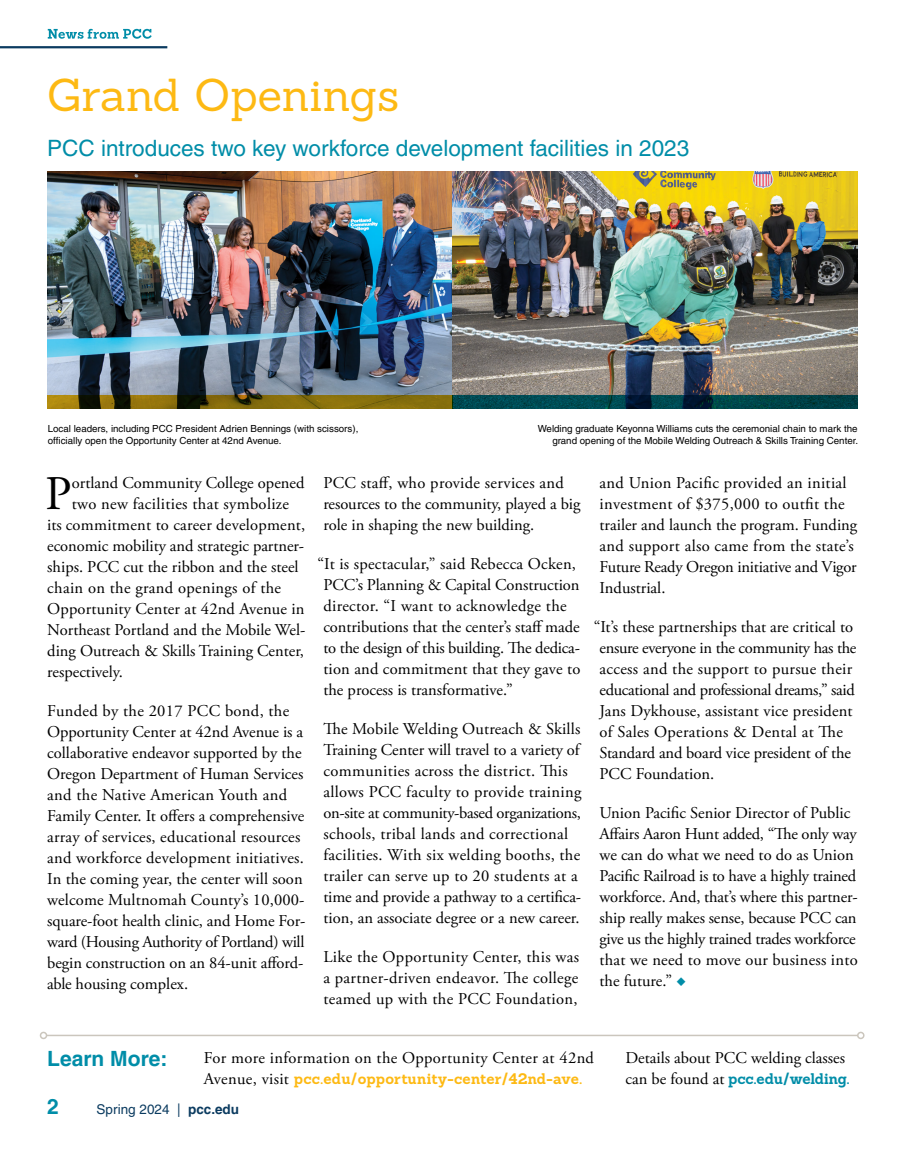
<style>
.page{position:relative;width:905px;height:1161px;background:#fff}
.page>*{position:absolute;margin:0;border:0;box-sizing:border-box;transform-origin:0 0}
.t1{font:48.15px "Adobe Garamond Pro";color:#000}
.t2{font:45px "Sanchez";color:#fdb913}
.t3{font:22.5px "Helvetica LT Pro";color:#008da8}
.t4{font:700 21px "Helvetica LT Pro";color:#008da8}
.t5{font:16.5px/21px "Adobe Garamond Pro";color:#000}
.t6{font:16.5px "Adobe Garamond Pro";letter-spacing:.02em;color:#000}
.t7{font:700 15px "Sanchez";letter-spacing:.02em;color:#fdb913}
.t8{font:700 15px "Sanchez";color:#008da8}
.t9{font:13.5px "Helvetica LT Pro";color:#0b3b60}
.t10{font:9.75px "Helvetica LT Pro";color:#000}
.s1{font-family:"Adobe Garamond Pro";font-weight:400;font-size:16.5px;color:#000}
.s2{font-weight:700}
</style>
<div class="page">
<hr style="left:46px;top:1035px;width:811px;height:1px;background:#cbc6bd">
<img style="left:47px;top:171px;width:810px;height:224px">
<hr style="left:0;top:46px;width:167px;height:2px;background:#0b3b60">
<svg style="left:48px;top:29px;width:104px;height:10px"></svg>
<svg style="left:47px;top:395px;width:405px;height:14px;background:#745f0a"></svg>
<svg style="left:452px;top:395px;width:405px;height:14px;background:#004049"></svg>
<div style="left:40px;top:1032px;width:7px;height:7px;border:2px solid #cbc6bd;border-radius:50%"></div>
<div style="left:857px;top:1032px;width:7px;height:7px;border:2px solid #cbc6bd;border-radius:50%"></div>
<h1 class="t2" style="left:47px;top:66px;width:353px">Grand Openings</h1>
<h3 class="t3" style="left:47px;top:135px;width:643px">PCC introduces two key workforce development facilities in 2023</h3>
<p class="t10" style="left:48px;top:423px;width:312px">Local leaders, including PCC President Adrien Bennings (with scissors),</p>
<p class="t10" style="left:537px;top:423px;width:321px">Welding graduate Keyonna Williams cuts the ceremonial chain to mark the</p>
<p class="t10" style="left:48px;top:435px;width:235px">officially open the Opportunity Center at 42nd Avenue.</p>
<p class="t1" style="left:45px;top:465px;width:28px">P</p>
<p class="t5" style="left:72px;top:473px;width:234px">ortland Community College opened</p>
<p class="t10" style="left:552px;top:435px;width:307px">grand opening of the Mobile Welding Outreach &amp; Skills Training Center.</p>
<p class="t5" style="left:323px;top:473px;width:258px">PCC staf, who provide services and resources to the community, played a big role in shaping the new building.</p>
<p class="t5" style="left:323px;top:554px;width:258px;text-indent:-6px">“It is spectacular,” said Rebecca Ocken, PCC’s Planning &amp; Capital Construction director. “I want to acknowledge the contributions that the center’s staf made to the design of this building. Te dedica&shy;tion and commitment that they gave to the process is transformative.”</p>
<p class="t5" style="left:323px;top:719px;width:260px">Te Mobile Welding Outreach &amp; Skills Training Center will travel to a variety of communities across the district. Tis allows PCC faculty to provide training on-site at community-based organizations, schools, tribal lands and correctional facilities. With six welding booths, the trailer can serve up to 20 students at a time and provide a pathway to a certifca&shy;tion, an associate degree or a new career.</p>
<p class="t5" style="left:323px;top:947px;width:257px;text-align:justify">Like the Opportunity Center, this was a partner-driven endeavor. Te college teamed up with the PCC Foundation,</p>
<p class="t5" style="left:599px;top:473px;width:259px">and Union Pacifc provided an initial investment of $375,000 to outft the trailer and launch the program. Funding and support also came from the state’s Future Ready Oregon initiative and Vigor Industrial.</p>
<p class="t5" style="left:599px;top:617px;width:258px;text-indent:-6px">“It’s these partnerships that are critical to ensure everyone in the community has the access and the support to pursue their educational and professional dreams,” said Jans Dykhouse, assistant vice president of Sales Operations &amp; Dental at Te Standard and board vice president of the PCC Foundation.</p>
<p class="t5" style="left:599px;top:803px;width:260px">Union Pacifc Senior Director of Public Afairs Aaron Hunt added, “Te only way we can do what we need to do as Union Pacifc Railroad is to have a highly trained workforce. And, that’s where this partner&shy;ship really makes sense, because PCC can give us the highly trained trades workforce that we need to move our business into the future.”</p>
<p class="t6" style="left:72px;top:494px;width:219px">two new facilities that symbolize</p>
<p class="t5" style="left:47px;top:515px;width:259px">its commitment to career development,</p>
<p class="t5" style="left:47px;top:536px;width:258px">economic mobility and strategic partner-</p>
<p class="t5" style="left:47px;top:557px;width:253px">ships. PCC cut the ribbon and the steel</p>
<p class="t6" style="left:47px;top:578px;width:235px">chain on the grand openings of the</p>
<p class="t5" style="left:47px;top:599px;width:259px">Opportunity Center at 42nd Avenue in</p>
<p class="t5" style="left:47px;top:620px;width:260px">Northeast Portland and the Mobile Wel-</p>
<p class="t5" style="left:47px;top:641px;width:258px">ding Outreach &amp; Skills Training Center,</p>
<p class="t5" style="left:47px;top:662px;width:77px">respectively.</p>
<p class="t5" style="left:47px;top:701px;width:260px">Funded by the 2017 PCC bond, the Opportunity Center at 42nd Avenue is a collaborative endeavor supported by the Oregon Department of Human Services and the Native American Youth and Family Center. It ofers a comprehensive array of services, educational resources and workforce development initiatives.<br>In the coming year, the center will soon welcome Multnomah County’s 10,000- square-foot health clinic, and Home For&shy;ward (Housing Authority of Portland) will begin construction on an 84-unit aford&shy;able housing complex.</p>
<p class="t4" style="left:47px;top:1046px;width:122px">Learn More:</p>
<p class="t6" style="left:204px;top:1048px;width:391px">For more information on the Opportunity Center at 42nd</p>
<p class="t5" style="left:625px;top:1048px;width:221px">Details about PCC welding classes</p>
<p class="t7" style="left:204px;top:1069px;width:379px"><span class="s1">Avenue, visit</span> pcc.edu/opportunity-center/42nd-ave.</p>
<p class="t8" style="left:625px;top:1069px;width:226px"><span class="s1">can be found at</span> pcc.edu/welding.</p>
<p class="t4" style="left:47px;top:1094px;width:13px">2</p>
<p class="t9" style="left:96px;top:1101px;width:144px">Spring 2024 | <span class="s2">pcc.edu</span></p>
</div>
